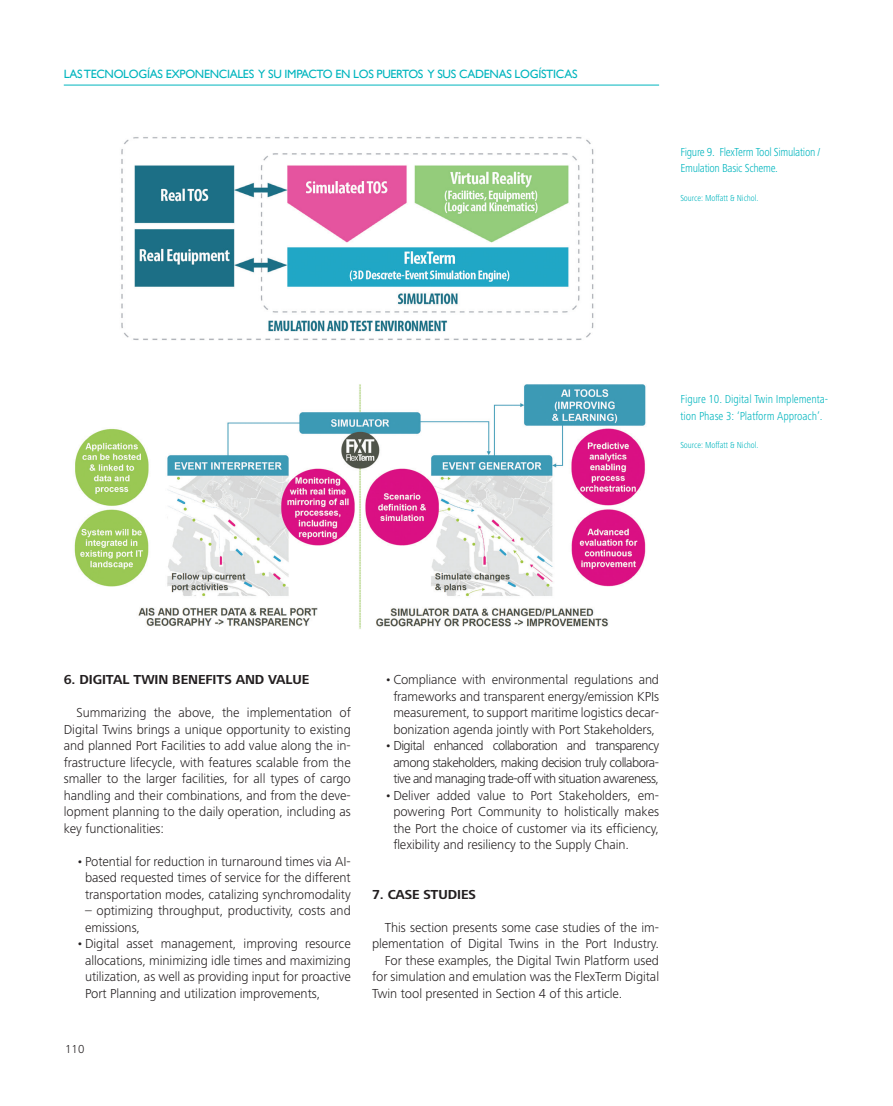
<style>
.page{position:relative;width:893px;height:1106px;background:#fff}
.page>*{position:absolute;margin:0;border:0;box-sizing:border-box;transform-origin:0 0}
.t1{font:300 13.5px/16.5px "Frutiger Next LT";letter-spacing:-.005em;color:#231f20;text-align:justify}
.t2{font:700 13.5px "Frutiger Next LT";letter-spacing:-.005em;color:#231f20}
.t3{font:300 condensed 12px/16.5px "Frutiger Next LT";letter-spacing:-.015em;color:#00b5be}
.t4{font:12px "Gill Sans";letter-spacing:-.025em;color:#00b5be}
.t5{font:300 12px "Frutiger Next LT";color:#231f20}
.t6{font:300 condensed 9px "Frutiger Next LT";letter-spacing:-.005em;color:#00b5be}
</style>
<div class="page">
<hr style="left:64px;top:85px;width:595px;height:1px;background:#00b5be">
<img style="left:74px;top:384px;width:572px;height:245px">
<img style="left:121px;top:137px;width:473px;height:203px">
<p class="t4" style="left:64px;top:67px;width:515px">LAS TECNOLOGÍAS EXPONENCIALES Y SU IMPACTO EN LOS PUERTOS Y SUS CADENAS LOGÍSTICAS</p>
<p class="t3" style="left:680px;top:144px;width:142px">Figure 9. FlexTerm Tool Simulation /<br>Emulation Basic Scheme.</p>
<p class="t6" style="left:680px;top:193px;width:80px">Source: Moffatt &amp; Nichol.</p>
<p class="t3" style="left:680px;top:391px;width:149px">Figure 10. Digital Twin Implementa&shy;tion Phase 3: ‘Platform Approach’.</p>
<p class="t6" style="left:680px;top:440px;width:80px">Source: Moffatt &amp; Nichol.</p>
<p class="t2" style="left:64px;top:672px;width:247px">6. DIGITAL TWIN BENEFITS AND VALUE</p>
<p class="t1" style="left:64px;top:704px;width:289px;text-indent:13px">Summarizing the above, the implementation of Digital Twins brings a unique opportunity to existing and planned Port Facilities to add value along the in&shy;frastructure lifecycle, with features scalable from the smaller to the larger facilities, for all types of cargo handling and their combinations, and from the deve&shy;lopment planning to the daily operation, including as key functionalities:</p>
<p class="t1" style="left:85px;top:853px;width:267px;text-indent:-9px">•Potential for reduction in turnaround times via AI&shy;based requested times of service for the different transportation modes, catalizing synchromodality</p>
<p class="t1" style="left:85px;top:902px;width:267px">– optimizing throughput, productivity, costs and emissions,</p>
<p class="t1" style="left:85px;top:935px;width:267px;text-indent:-9px">•Digital asset management, improving resource allocations, minimizing idle times and maximizing utilization, as well as providing input for proactive Port Planning and utilization improvements,</p>
<p class="t5" style="left:65px;top:1042px;width:21px">110</p>
<p class="t1" style="left:393px;top:671px;width:267px;text-indent:-9px">•Compliance with environmental regulations and frameworks and transparent energy/emission KPIs measurement, to support maritime logistics decar&shy;bonization agenda jointly with Port Stakeholders,</p>
<p class="t1" style="left:393px;top:737px;width:267px;text-indent:-9px">•Digital enhanced collaboration and transparency among stakeholders, making decision truly collabora&shy;tive and managing trade-off with situation awareness,</p>
<p class="t1" style="left:393px;top:787px;width:267px;text-indent:-9px">•Deliver added value to Port Stakeholders, em&shy;powering Port Community to holistically makes the Port the choice of customer via its efficiency, flexibility and resiliency to the Supply Chain.</p>
<p class="t2" style="left:372px;top:886px;width:105px">7. CASE STUDIES</p>
<p class="t1" style="left:385px;top:919px;width:276px">This section presents some case studies of the im-</p>
<p class="t1" style="left:372px;top:935px;width:289px">plementation of Digital Twins in the Port Industry.</p>
<p class="t1" style="left:385px;top:952px;width:276px">For these examples, the Digital Twin Platform used</p>
<p class="t1" style="left:372px;top:968px;width:289px">for simulation and emulation was the FlexTerm Digital</p>
<p class="t1" style="left:372px;top:985px;width:252px">Twin tool presented in Section 4 of this article.</p>
</div>
